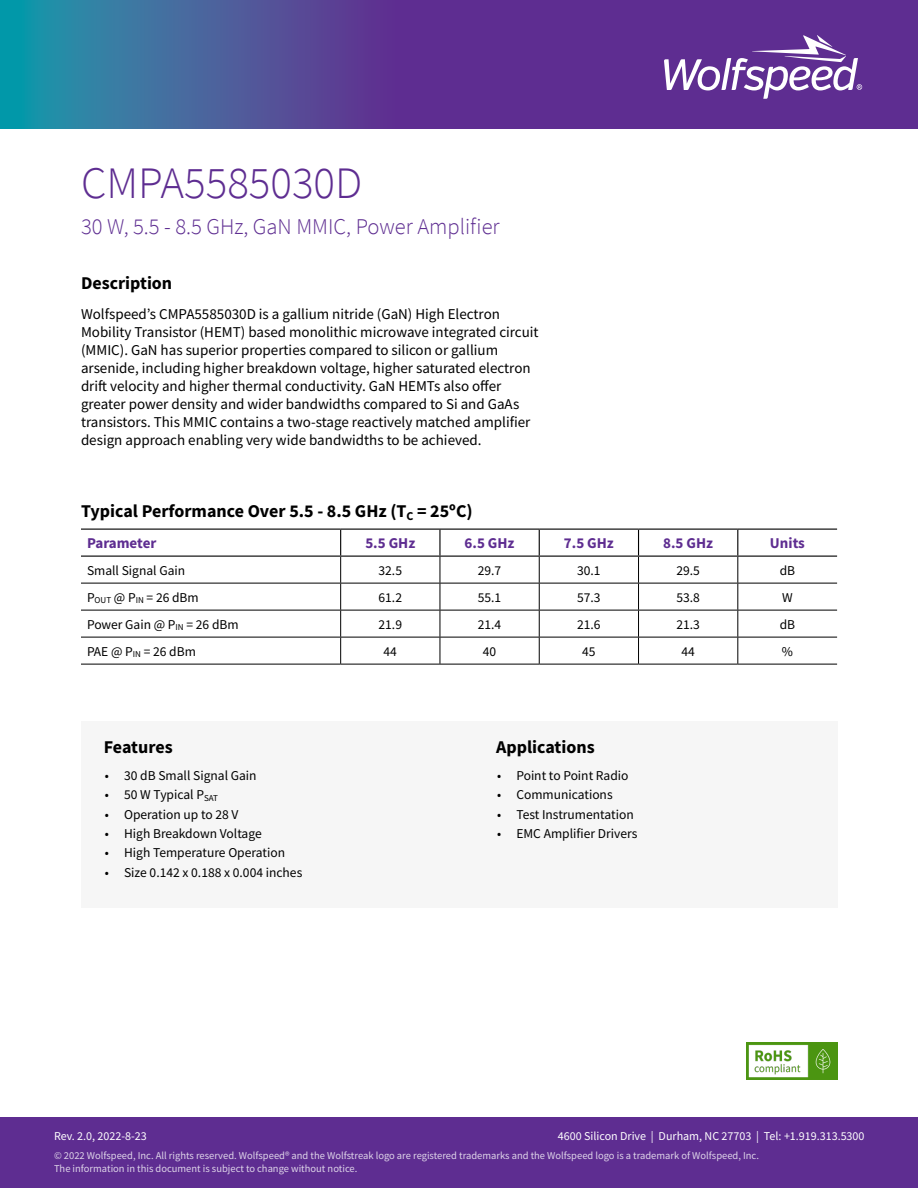
<style>
.page{position:relative;width:918px;height:1188px;background:#fff}
.page>*{position:absolute;margin:0;border:0;box-sizing:border-box;transform-origin:0 0}
.t1{font:300 45px "Source Sans Pro";color:#5e2d91}
.t2{font:300 22.5px "Source Sans Pro";color:#5e2d91}
.t3{font:700 18px "Source Sans Pro";color:#000}
.t4{font:15px/18px "Source Sans Pro";color:#000}
.t5{font:700 15px "Source Sans Pro";color:#5e2d91}
.t6{font:13.5px "Source Sans Pro";color:#000}
.t7{font:12px "Source Sans Pro";color:#fff}
.t8{font:10.5px/12.6px "Source Sans Pro";color:#fff}
</style>
<div class="page">
<svg style="left:0;top:0;width:918px;height:128px"></svg>
<svg style="left:664px;top:35px;width:198px;height:64px"></svg>
<div style="left:0;top:1118px;width:918px;height:70px;background:#5e2d91"></div>
<hr style="left:81px;top:583px;width:260px;height:1px;background:#000">
<hr style="left:738px;top:583px;width:99px;height:1px;background:#000">
<hr style="left:81px;top:610px;width:260px;height:1px;background:#000">
<hr style="left:738px;top:610px;width:99px;height:1px;background:#000">
<hr style="left:81px;top:637px;width:260px;height:1px;background:#000">
<hr style="left:738px;top:637px;width:99px;height:1px;background:#000">
<hr style="left:81px;top:664px;width:260px;height:1px;background:#000">
<hr style="left:738px;top:664px;width:99px;height:1px;background:#000">
<hr style="left:341px;top:583px;width:99px;height:1px;background:#000">
<hr style="left:440px;top:583px;width:99px;height:1px;background:#000">
<hr style="left:539px;top:583px;width:100px;height:1px;background:#000">
<hr style="left:639px;top:583px;width:99px;height:1px;background:#000">
<hr style="left:341px;top:610px;width:99px;height:1px;background:#000">
<hr style="left:440px;top:610px;width:99px;height:1px;background:#000">
<hr style="left:539px;top:610px;width:100px;height:1px;background:#000">
<hr style="left:639px;top:610px;width:99px;height:1px;background:#000">
<hr style="left:341px;top:637px;width:99px;height:1px;background:#000">
<hr style="left:440px;top:637px;width:99px;height:1px;background:#000">
<svg style="left:440px;top:557px;width:1px;height:107px"></svg>
<hr style="left:539px;top:637px;width:100px;height:1px;background:#000">
<hr style="left:639px;top:637px;width:99px;height:1px;background:#000">
<hr style="left:341px;top:664px;width:99px;height:1px;background:#000">
<hr style="left:440px;top:664px;width:99px;height:1px;background:#000">
<hr style="left:539px;top:664px;width:100px;height:1px;background:#000">
<hr style="left:639px;top:664px;width:99px;height:1px;background:#000">
<hr style="left:81px;top:529px;width:260px;height:1px;background:#000">
<hr style="left:341px;top:529px;width:99px;height:1px;background:#000">
<svg style="left:340px;top:530px;width:1px;height:134px"></svg>
<hr style="left:440px;top:529px;width:99px;height:1px;background:#000">
<hr style="left:439px;top:530px;width:2px;height:26px;background:#000">
<hr style="left:539px;top:529px;width:100px;height:1px;background:#000">
<svg style="left:539px;top:530px;width:1px;height:134px"></svg>
<hr style="left:639px;top:529px;width:99px;height:1px;background:#000">
<svg style="left:638px;top:530px;width:1px;height:134px"></svg>
<hr style="left:738px;top:529px;width:99px;height:1px;background:#000">
<svg style="left:737px;top:530px;width:1px;height:134px"></svg>
<hr style="left:81px;top:556px;width:260px;height:1px;background:#000">
<hr style="left:341px;top:556px;width:99px;height:1px;background:#000">
<hr style="left:440px;top:556px;width:99px;height:1px;background:#000">
<hr style="left:539px;top:556px;width:100px;height:1px;background:#000">
<hr style="left:639px;top:556px;width:99px;height:1px;background:#000">
<hr style="left:738px;top:556px;width:99px;height:1px;background:#000">
<div style="left:81px;top:721px;width:756px;height:187px;background:#f6f6f6"></div>
<img style="left:746px;top:1042px;width:91px;height:37px">
<h1 class="t1" style="left:81px;top:156px;width:283px">CMPA5585030D</h1>
<h2 class="t2" style="left:81px;top:212px;width:420px">30 W, 5.5 - 8.5 GHz, GaN MMIC, Power Amplifier</h2>
<p class="t3" style="left:81px;top:271px;width:93px">Description</p>
<p class="t4" style="left:81px;top:305px;width:459px">Wolfspeed’s CMPA5585030D is a gallium nitride (GaN) High Electron Mobility Transistor (HEMT) based monolithic microwave integrated circuit (MMIC). GaN has superior properties compared to silicon or gallium arsenide, including higher breakdown voltage, higher saturated electron drift velocity and higher thermal conductivity. GaN HEMTs also offer greater power density and wider bandwidths compared to Si and GaAs transistors. This MMIC contains a two-stage reactively matched amplifier design approach enabling very wide bandwidths to be achieved.</p>
<p class="t3" style="left:81px;top:499px;width:393px">Typical Performance Over 5.5 - 8.5 GHz (T<sub>C</sub> = 25ºC)</p>
<p class="t5" style="left:87px;top:533px;width:71px">Parameter</p>
<p class="t5" style="left:365px;top:533px;width:51px">5.5 GHz</p>
<p class="t5" style="left:465px;top:533px;width:51px">6.5 GHz</p>
<p class="t5" style="left:564px;top:533px;width:51px">7.5 GHz</p>
<p class="t5" style="left:663px;top:533px;width:51px">8.5 GHz</p>
<p class="t5" style="left:770px;top:533px;width:36px">Units</p>
<p class="t6" style="left:87px;top:562px;width:100px">Small Signal Gain</p>
<p class="t6" style="left:379px;top:562px;width:25px">32.5</p>
<p class="t6" style="left:478px;top:562px;width:25px">29.7</p>
<p class="t6" style="left:577px;top:562px;width:25px">30.1</p>
<p class="t6" style="left:676px;top:562px;width:25px">29.5</p>
<p class="t6" style="left:780px;top:562px;width:17px">dB</p>
<p class="t6" style="left:87px;top:589px;width:113px">P<sub>OUT</sub> @ P<sub>IN</sub> = 26 dBm</p>
<p class="t6" style="left:379px;top:589px;width:25px">61.2</p>
<p class="t6" style="left:478px;top:589px;width:25px">55.1</p>
<p class="t6" style="left:577px;top:589px;width:25px">57.3</p>
<p class="t6" style="left:676px;top:589px;width:25px">53.8</p>
<p class="t6" style="left:782px;top:589px;width:12px">W</p>
<p class="t6" style="left:87px;top:616px;width:153px">Power Gain @ P<sub>IN</sub> = 26 dBm</p>
<p class="t6" style="left:379px;top:616px;width:25px">21.9</p>
<p class="t6" style="left:478px;top:616px;width:25px">21.4</p>
<p class="t6" style="left:577px;top:616px;width:25px">21.6</p>
<p class="t6" style="left:676px;top:616px;width:25px">21.3</p>
<p class="t6" style="left:780px;top:616px;width:17px">dB</p>
<p class="t6" style="left:87px;top:643px;width:110px">PAE @ P<sub>IN</sub> = 26 dBm</p>
<p class="t6" style="left:384px;top:643px;width:15px">44</p>
<p class="t6" style="left:483px;top:643px;width:15px">40</p>
<p class="t6" style="left:582px;top:643px;width:15px">45</p>
<p class="t6" style="left:681px;top:643px;width:15px">44</p>
<p class="t6" style="left:782px;top:643px;width:13px">%</p>
<p class="t3" style="left:104px;top:735px;width:70px">Features</p>
<p class="t6" style="left:105px;top:767px;width:153px">• 30 dB Small Signal Gain</p>
<p class="t6" style="left:105px;top:786px;width:115px">• 50 W Typical P<sub>SAT</sub></p>
<p class="t6" style="left:105px;top:805px;width:135px">• Operation up to 28 V</p>
<p class="t6" style="left:105px;top:825px;width:158px">• High Breakdown Voltage</p>
<p class="t6" style="left:105px;top:844px;width:182px">• High Temperature Operation</p>
<p class="t6" style="left:105px;top:863px;width:199px">• Size 0.142 x 0.188 x 0.004 inches</p>
<p class="t3" style="left:496px;top:735px;width:100px">Applications</p>
<p class="t6" style="left:497px;top:767px;width:133px">• Point to Point Radio</p>
<p class="t6" style="left:497px;top:786px;width:117px">• Communications</p>
<p class="t6" style="left:497px;top:805px;width:138px">• Test Instrumentation</p>
<p class="t6" style="left:497px;top:825px;width:142px">• EMC Amplifier Drivers</p>
<p class="t7" style="left:558px;top:1129px;width:308px">4600 Silicon Drive | Durham, NC 27703 | Tel: +1.919.313.5300</p>
<p class="t7" style="left:54px;top:1129px;width:94px">Rev. 2.0, 2022-8-23</p>
<p class="t8" style="left:54px;top:1149px;width:707px">© 2022 Wolfspeed, Inc. All rights reserved. Wolfspeed® and the Wolfstreak logo are registered trademarks and the Wolfspeed logo is a trademark of Wolfspeed, Inc.<br>The information in this document is subject to change without notice.</p>
</div>
